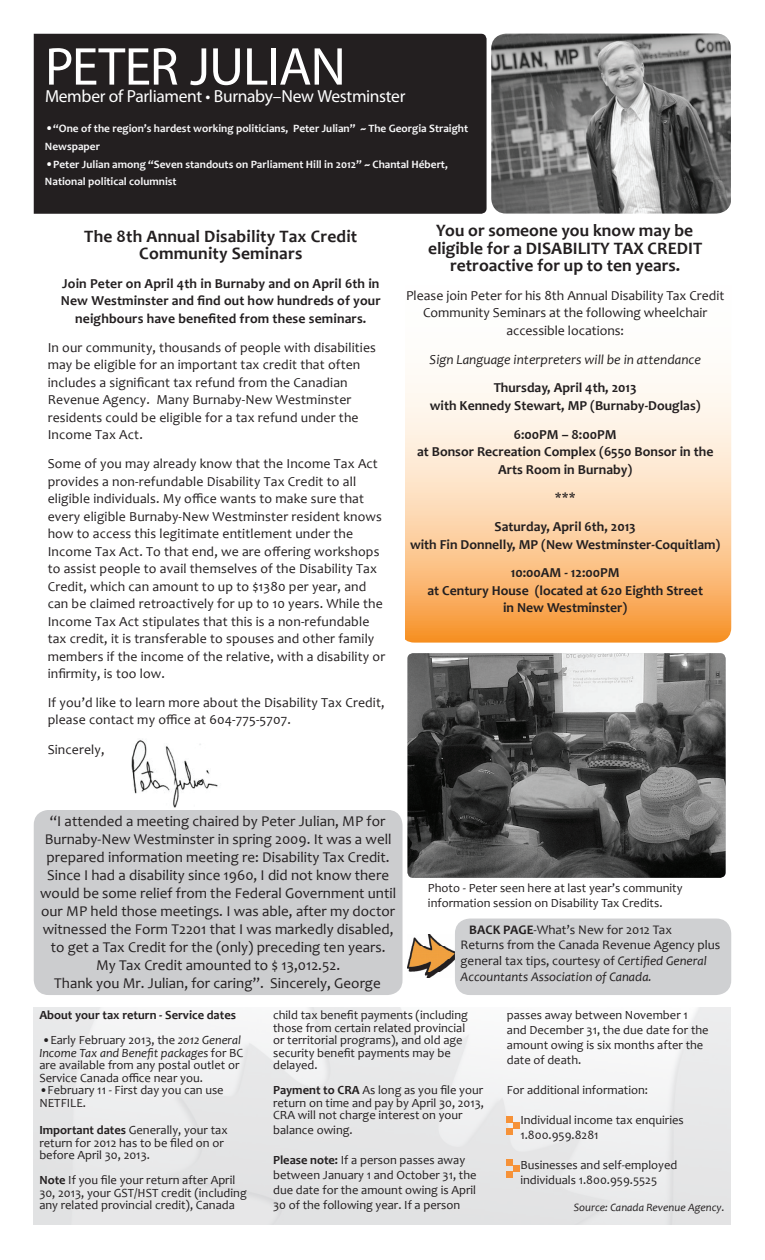
<style>
.page{position:relative;width:765px;height:1260px;background:#fff}
.page>*{position:absolute;margin:0;border:0;box-sizing:border-box;transform-origin:0 0}
.t1{font:53.75px "Myriad Pro";letter-spacing:-.02em;color:#fff}
.t2{font:700 17.5px/17.5px "Candara";color:#231f20;text-align:center}
.t3{font:17.5px "Myriad Pro";letter-spacing:-.02em;color:#fff}
.t4{font:15px/18px "Candara";color:#231f20;text-align:center}
.t5{font:13.75px/17.5px "Candara";letter-spacing:.01em;color:#231f20}
.t6{font:700 13.75px/17.5px "Candara";color:#231f20;text-align:center}
.t7{font:italic 13.75px "Candara";color:#231f20}
.t8{font:13.12px/15.8px "Candara";color:#231f20}
.t9{font:12.5px/12.5px "Candara";color:#231f20}
.t10{font:700 12.5px "Candara";color:#231f20}
.t11{font:700 11.25px/18px "Candara";color:#f7f7f8}
.t12{font:italic 11.25px "Candara";color:#231f20}
.s1{font-weight:400;font-size:12.5px;color:#fff}
.s2{font-family:"Dax";font-size:15px;color:#231f20}
.s3{font-weight:700}
.s4{font-style:italic}
.s5{font-style:normal}
</style>
<div class="page">
<div style="left:34px;top:34px;width:453px;height:180px;background:#231f20"></div>
<img style="left:491px;top:34px;width:240px;height:180px">
<img style="left:34px;top:1008px;width:696px;height:217px">
<svg style="left:507px;top:1159px;width:6px;height:6px"></svg>
<svg style="left:507px;top:1172px;width:6px;height:6px"></svg>
<div style="left:513px;top:1165px;width:6px;height:7px;background:#f69238"></div>
<img style="left:407px;top:934px;width:48px;height:44px">
<div style="left:34px;top:810px;width:369px;height:185px;background:#cccdcf;border-radius:15px"></div>
<svg style="left:507px;top:1116px;width:12px;height:19px"></svg>
<img style="left:407px;top:653px;width:319px;height:225px">
<div style="left:455px;top:919px;width:276px;height:76px;background:#cfd0d2;border-radius:15px"></div>
<svg style="left:405px;top:380px;width:326px;height:263px;background:#fcd3a8"></svg>
<img style="left:131px;top:740px;width:87px;height:68px">
<h1 class="t1" style="left:45px;top:33px;width:302px">PETER JULIAN</h1>
<p class="t3" style="left:45px;top:85px;width:362px">Member of Parliament • Burnaby–New Westminster</p>
<p class="t11" style="left:45px;top:119px;width:425px"><span class="s1">•</span>“One of the region’s hardest working politicians, Peter Julian” ~ The Georgia Straight<br>Newspaper<span class="s2">...one</span></p>
<p class="t11" style="left:45px;top:155px;width:404px;line-height:17.5px"><span class="s1">•</span>Peter Julian among “Seven standouts on Parliament Hill in 2012” ~ Chantal Hébert,<br>National political columnist</p>
<p class="t2" style="left:84px;top:227px;width:275px">The 8th Annual Disability Tax Credit<br>Community Seminars</p>
<p class="t6" style="left:61px;top:275px;width:322px">Join Peter on April 4th in Burnaby and on April 6th in<br>New Westminster and find out how hundreds of your neighbours have benefited from these seminars.</p>
<p class="t5" style="left:48px;top:339px;width:330px">In our community, thousands of people with disabilities may be eligible for an important tax credit that often includes a significant tax refund from the Canadian Revenue Agency. Many Burnaby-New Westminster residents could be eligible for a tax refund under the Income Tax Act.</p>
<p class="t5" style="left:48px;top:455px;width:339px">Some of you may already know that the Income Tax Act provides a non-refundable Disability Tax Credit to all eligible individuals. My office wants to make sure that every eligible Burnaby-New Westminster resident knows how to access this legitimate entitlement under the Income Tax Act. To that end, we are offering workshops to assist people to avail themselves of the Disability Tax Credit, which can amount to up to $1380 per year, and can be claimed retroactively for up to 10 years. While the Income Tax Act stipulates that this is a non-refundable tax credit, it is transferable to spouses and other family members if the income of the relative, with a disability or infirmity, is too low.</p>
<p class="t5" style="left:48px;top:694px;width:338px">If you’d like to learn more about the Disability Tax Credit, please contact my office at 604-775-5707.</p>
<p class="t5" style="left:48px;top:740px;width:58px">Sincerely,</p>
<p class="t2" style="left:428px;top:222px;width:276px">You or someone you know may be eligible for a DISABILITY TAX CREDIT retroactive for up to ten years.</p>
<p class="t5" style="left:406px;top:287px;width:320px;text-align:center">Please join Peter for his 8th Annual Disability Tax Credit<br>Community Seminars at the following wheelchair accessible locations:</p>
<p class="t7" style="left:430px;top:351px;width:273px">Sign Language interpreters will be in attendance</p>
<p class="t6" style="left:430px;top:379px;width:272px">Thursday, April 4th, 2013<br>with Kennedy Stewart, MP (Burnaby-Douglas)</p>
<p class="t6" style="left:417px;top:425px;width:298px">6:00PM – 8:00PM<br>at Bonsor Recreation Complex (6550 Bonsor in the<br>Arts Room in Burnaby)</p>
<p class="t5" style="left:555px;top:489px;width:22px">***</p>
<p class="t6" style="left:410px;top:518px;width:312px">Saturday, April 6th, 2013<br>with Fin Donnelly, MP (New Westminster-Coquitlam)</p>
<p class="t6" style="left:427px;top:564px;width:277px">10:00AM - 12:00PM<br>at Century House (located at 620 Eighth Street in New Westminster)</p>
<p class="t4" style="left:40px;top:813px;width:357px">“I attended a meeting chaired by Peter Julian, MP for Burnaby-New Westminster in spring 2009. It was a well prepared information meeting re: Disability Tax Credit.<br>Since I had a disability since 1960, I did not know there would be some relief from the Federal Government until our MP held those meetings. I was able, after my doctor witnessed the Form T2201 that I was markedly disabled, to get a Tax Credit for the (only) preceding ten years.<br>My Tax Credit amounted to $ 13,012.52.<br>Thank you Mr. Julian, for caring”. Sincerely, George</p>
<p class="t9" style="left:428px;top:881px;width:256px;line-height:15px">Photo - Peter seen here at last year’s community information session on Disability Tax Credits.</p>
<p class="t8" style="left:461px;top:922px;width:261px;text-indent:9px"><span class="s3">BACK PAGE</span>-What’s New for 2012 Tax<br>Returns from the Canada Revenue Agency plus general tax tips, courtesy of <span class="s4">Certified General Accountants Association of Canada.</span></p>
<p class="t10" style="left:39px;top:1007px;width:198px">About your tax return - Service dates</p>
<p class="t9" style="left:39px;top:1034px;width:206px">•Early February 2013, the <span class="s4">2012 General Income Tax and Benefit packages</span> for BC are available from any postal outlet or Service Canada office near you.</p>
<p class="t9" style="left:39px;top:1084px;width:186px">•February 11 - First day you can use<br>NETFILE.</p>
<p class="t9" style="left:39px;top:1124px;width:190px"><span class="s3">Important dates</span> Generally, your tax return for 2012 has to be filed on or before April 30, 2013.</p>
<p class="t9" style="left:39px;top:1174px;width:209px"><span class="s3">Note</span> If you file your return after April<br>30, 2013, your GST/HST credit (including any related provincial credit), Canada</p>
<p class="t9" style="left:273px;top:1009px;width:196px">child tax benefit payments (including those from certain related provincial or territorial programs), and old age security benefit payments may be delayed.</p>
<p class="t9" style="left:273px;top:1084px;width:212px;text-align:justify"><span class="s3">Payment to CRA</span> As long as you file your return on time and pay by April 30, 2013, CRA will not charge interest on your</p>
<p class="t9" style="left:273px;top:1124px;width:81px">balance owing.</p>
<p class="t9" style="left:273px;top:1153px;width:205px;line-height:15px"><span class="s3">Please note:</span> If a person passes away between January 1 and October 31, the due date for the amount owing is April 30 of the following year. If a person</p>
<p class="t9" style="left:507px;top:1008px;width:203px;line-height:15px">passes away between November 1 and December 31, the due date for the amount owing is six months after the date of death.</p>
<p class="t9" style="left:507px;top:1084px;width:143px">For additional information:</p>
<p class="t9" style="left:520px;top:1113px;width:165px;line-height:15px">Individual income tax enquiries<br>1.800.959.8281</p>
<p class="t9" style="left:520px;top:1158px;width:158px;line-height:15px">Businesses and self-employed individuals 1.800.959.5525</p>
<p class="t12" style="left:574px;top:1201px;width:152px">Source: Canada Revenue Agency<span class="s5">.</span></p>
</div>
